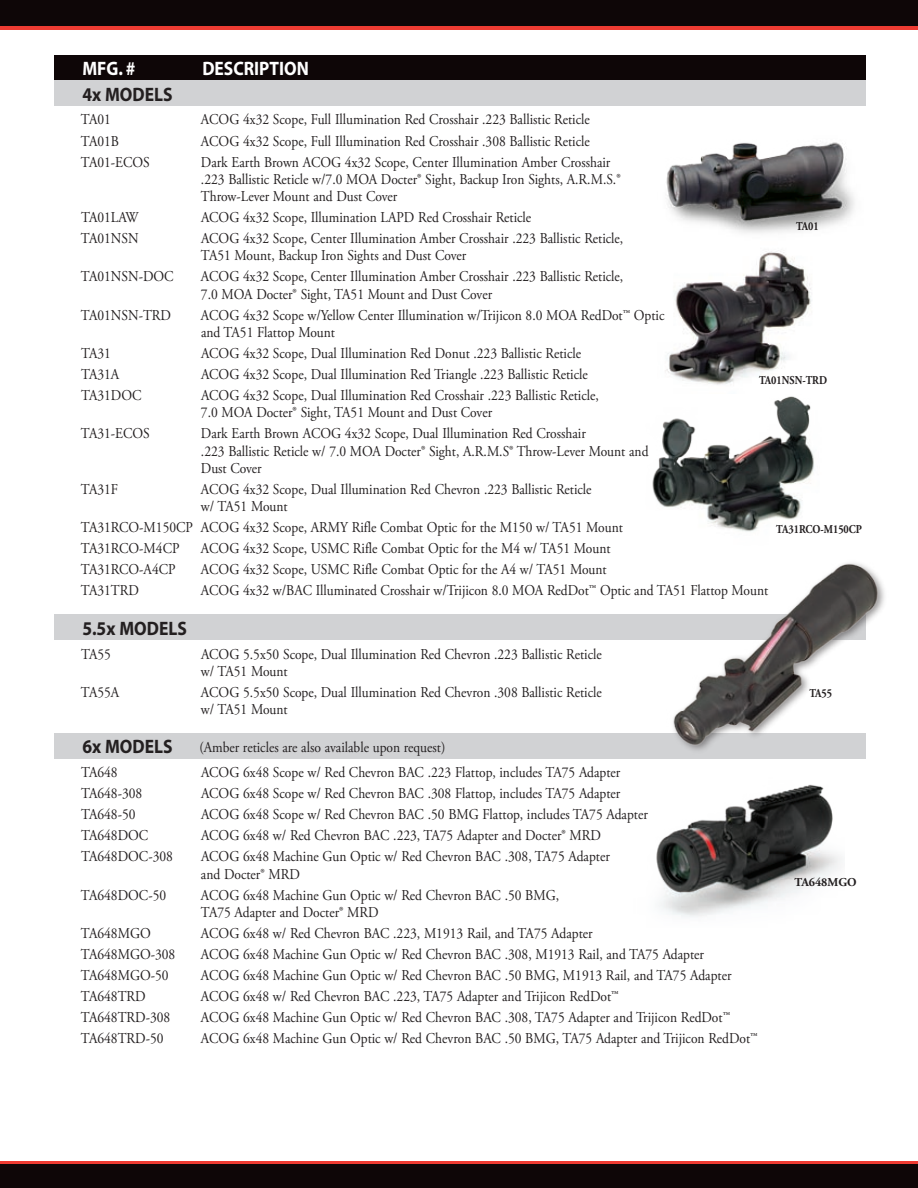
<style>
.page{position:relative;width:918px;height:1188px;background:#fff}
.page>*{position:absolute;margin:0;border:0;box-sizing:border-box;transform-origin:0 0}
.t1{font:700 19.5px "Myriad";color:#231f20;scale:.9 1}
.t2{font:700 19.5px "Myriad";color:#fff;scale:.9 1}
.t3{font:15px/17.2px "Adobe Garamond Pro";color:#231f20;scale:.9 1}
.t4{font:700 12px "Adobe Garamond Pro";color:#231f20;scale:.85 1}
.t5{font:700 12px "Adobe Garamond Pro";color:#231f20}
</style>
<div class="page">
<div style="left:54px;top:55px;width:811px;height:26px;background:#0e0607"></div>
<div style="left:0;top:1161px;width:918px;height:27px;background:#ee3b32"></div>
<div style="left:0;top:1164px;width:918px;height:24px;background:#0e0607"></div>
<div style="left:0;top:0;width:918px;height:29px;background:#ee3b32"></div>
<div style="left:0;top:0;width:918px;height:26px;background:#0e0607"></div>
<img style="left:652px;top:396px;width:162px;height:136px">
<div style="left:54px;top:80px;width:811px;height:26px;background:#d1d2d4"></div>
<div style="left:54px;top:614px;width:811px;height:26px;background:#d1d2d4"></div>
<div style="left:54px;top:733px;width:811px;height:26px;background:#d1d2d4"></div>
<img style="left:656px;top:784px;width:186px;height:133px">
<img style="left:665px;top:251px;width:147px;height:134px">
<img style="left:666px;top:142px;width:189px;height:91px">
<div style="left:669px;top:559px;width:219px;height:196px;background:#231f20;opacity:.5"></div>
<img style="left:669px;top:559px;width:213px;height:191px">
<h1 class="t2" style="left:82px;top:58px;width:61px">MFG. #</h1>
<h1 class="t2" style="left:202px;top:58px;width:120px">DESCRIPTION</h1>
<h1 class="t1" style="left:82px;top:84px;width:102px">4x MODELS</h1>
<p class="t3" style="left:81px;top:112px;width:35px">TA01</p>
<p class="t3" style="left:201px;top:112px;width:434px">ACOG 4x32 Scope, Full Illumination Red Crosshair .223 Ballistic Reticle</p>
<p class="t3" style="left:81px;top:133px;width:44px">TA01B</p>
<p class="t3" style="left:201px;top:133px;width:434px">ACOG 4x32 Scope, Full Illumination Red Crosshair .308 Ballistic Reticle</p>
<p class="t3" style="left:81px;top:154px;width:78px">TA01-ECOS</p>
<p class="t3" style="left:201px;top:154px;width:468px">Dark Earth Brown ACOG 4x32 Scope, Center Illumination Amber Crosshair .223 Ballistic Reticle w/7.0 MOA Docter® Sight, Backup Iron Sights, A.R.M.S.®<br>Throw-Lever Mount and Dust Cover</p>
<p class="t3" style="left:81px;top:209px;width:65px">TA01LAW</p>
<p class="t3" style="left:201px;top:209px;width:369px">ACOG 4x32 Scope, Illumination LAPD Red Crosshair Reticle</p>
<p class="t3" style="left:81px;top:230px;width:66px">TA01NSN</p>
<p class="t3" style="left:201px;top:230px;width:471px">ACOG 4x32 Scope, Center Illumination Amber Crosshair .223 Ballistic Reticle,<br>TA51 Mount, Backup Iron Sights and Dust Cover</p>
<p class="t3" style="left:81px;top:269px;width:104px">TA01NSN-DOC</p>
<p class="t3" style="left:201px;top:269px;width:471px">ACOG 4x32 Scope, Center Illumination Amber Crosshair .223 Ballistic Reticle,<br>7.0 MOA Docter® Sight, TA51 Mount and Dust Cover</p>
<p class="t3" style="left:81px;top:307px;width:102px">TA01NSN-TRD</p>
<p class="t3" style="left:201px;top:307px;width:516px">ACOG 4x32 Scope w/Yellow Center Illumination w/Trijicon 8.0 MOA RedDot™ Optic and TA51 Flattop Mount</p>
<p class="t3" style="left:81px;top:345px;width:35px">TA31</p>
<p class="t3" style="left:201px;top:345px;width:424px">ACOG 4x32 Scope, Dual Illumination Red Donut .223 Ballistic Reticle</p>
<p class="t3" style="left:81px;top:366px;width:44px">TA31A</p>
<p class="t3" style="left:201px;top:366px;width:431px">ACOG 4x32 Scope, Dual Illumination Red Triangle .223 Ballistic Reticle</p>
<p class="t3" style="left:81px;top:387px;width:69px">TA31DOC</p>
<p class="t3" style="left:201px;top:387px;width:443px">ACOG 4x32 Scope, Dual Illumination Red Crosshair .223 Ballistic Reticle,<br>7.0 MOA Docter® Sight, TA51 Mount and Dust Cover</p>
<p class="t3" style="left:81px;top:425px;width:78px">TA31-ECOS</p>
<p class="t3" style="left:201px;top:425px;width:499px">Dark Earth Brown ACOG 4x32 Scope, Dual Illumination Red Crosshair<br>.223 Ballistic Reticle w/ 7.0 MOA Docter® Sight, A.R.M.S® Throw-Lever Mount and<br>Dust Cover</p>
<p class="t3" style="left:81px;top:481px;width:43px">TA31F</p>
<p class="t3" style="left:201px;top:481px;width:436px">ACOG 4x32 Scope, Dual Illumination Red Chevron .223 Ballistic Reticle w/ TA51 Mount</p>
<p class="t3" style="left:81px;top:517px;width:604px;line-height:21px">TA31RCO-M150CP ACOG 4x32 Scope, ARMY Rifle Combat Optic for the M150 w/ TA51 Mount<br>TA31RCO-M4CP</p>
<p class="t3" style="left:201px;top:540px;width:457px">ACOG 4x32 Scope, USMC Rifle Combat Optic for the M4 w/ TA51 Mount</p>
<p class="t4" style="left:796px;top:220px;width:28px">TA01</p>
<p class="t4" style="left:759px;top:373px;width:81px">TA01NSN-TRD</p>
<p class="t4" style="left:776px;top:522px;width:103px">TA31RCO-M150CP</p>
<p class="t3" style="left:81px;top:561px;width:107px">TA31RCO-A4CP</p>
<p class="t3" style="left:201px;top:561px;width:452px">ACOG 4x32 Scope, USMC Rifle Combat Optic for the A4 w/ TA51 Mount</p>
<p class="t3" style="left:81px;top:582px;width:66px">TA31TRD</p>
<p class="t3" style="left:201px;top:582px;width:632px">ACOG 4x32 w/BAC Illuminated Crosshair w/Trijicon 8.0 MOA RedDot™ Optic and TA51 Flattop Mount</p>
<h1 class="t1" style="left:82px;top:618px;width:118px">5.5x MODELS</h1>
<p class="t3" style="left:81px;top:646px;width:35px">TA55</p>
<p class="t3" style="left:201px;top:646px;width:447px">ACOG 5.5x50 Scope, Dual Illumination Red Chevron .223 Ballistic Reticle w/ TA51 Mount</p>
<p class="t3" style="left:81px;top:684px;width:44px">TA55A</p>
<p class="t3" style="left:201px;top:684px;width:447px">ACOG 5.5x50 Scope, Dual Illumination Red Chevron .308 Ballistic Reticle w/ TA51 Mount</p>
<h1 class="t1" style="left:82px;top:736px;width:102px">6x MODELS</h1>
<p class="t3" style="left:199px;top:739px;width:275px">(Amber reticles are also available upon request)</p>
<p class="t3" style="left:81px;top:764px;width:42px">TA648</p>
<p class="t3" style="left:201px;top:764px;width:467px">ACOG 6x48 Scope w/ Red Chevron BAC .223 Flattop, includes TA75 Adapter</p>
<p class="t3" style="left:81px;top:785px;width:70px">TA648-308</p>
<p class="t3" style="left:201px;top:785px;width:467px">ACOG 6x48 Scope w/ Red Chevron BAC .308 Flattop, includes TA75 Adapter</p>
<p class="t3" style="left:81px;top:806px;width:62px">TA648-50</p>
<p class="t3" style="left:201px;top:806px;width:498px">ACOG 6x48 Scope w/ Red Chevron BAC .50 BMG Flattop, includes TA75 Adapter</p>
<p class="t3" style="left:81px;top:827px;width:76px">TA648DOC</p>
<p class="t3" style="left:201px;top:827px;width:446px">ACOG 6x48 w/ Red Chevron BAC .223, TA75 Adapter and Docter® MRD</p>
<p class="t3" style="left:81px;top:849px;width:104px">TA648DOC-308</p>
<p class="t3" style="left:201px;top:849px;width:456px">ACOG 6x48 Machine Gun Optic w/ Red Chevron BAC .308, TA75 Adapter and Docter® MRD</p>
<p class="t3" style="left:81px;top:887px;width:96px">TA648DOC-50</p>
<p class="t3" style="left:201px;top:887px;width:400px">ACOG 6x48 Machine Gun Optic w/ Red Chevron BAC .50 BMG,<br>TA75 Adapter and Docter® MRD</p>
<p class="t3" style="left:81px;top:925px;width:79px">TA648MGO</p>
<p class="t3" style="left:201px;top:925px;width:437px">ACOG 6x48 w/ Red Chevron BAC .223, M1913 Rail, and TA75 Adapter</p>
<p class="t3" style="left:81px;top:946px;width:106px">TA648MGO-308</p>
<p class="t3" style="left:201px;top:946px;width:560px">ACOG 6x48 Machine Gun Optic w/ Red Chevron BAC .308, M1913 Rail, and TA75 Adapter</p>
<p class="t3" style="left:81px;top:967px;width:99px">TA648MGO-50</p>
<p class="t3" style="left:201px;top:967px;width:591px">ACOG 6x48 Machine Gun Optic w/ Red Chevron BAC .50 BMG, M1913 Rail, and TA75 Adapter</p>
<p class="t3" style="left:81px;top:988px;width:74px">TA648TRD</p>
<p class="t3" style="left:201px;top:988px;width:466px">ACOG 6x48 w/ Red Chevron BAC .223, TA75 Adapter and Trijicon RedDot™</p>
<p class="t3" style="left:81px;top:1009px;width:101px">TA648TRD-308</p>
<p class="t3" style="left:201px;top:1009px;width:589px">ACOG 6x48 Machine Gun Optic w/ Red Chevron BAC .308, TA75 Adapter and Trijicon RedDot™</p>
<p class="t3" style="left:81px;top:1030px;width:93px">TA648TRD-50</p>
<p class="t3" style="left:201px;top:1030px;width:620px">ACOG 6x48 Machine Gun Optic w/ Red Chevron BAC .50 BMG, TA75 Adapter and Trijicon RedDot™</p>
<p class="t4" style="left:809px;top:687px;width:28px">TA55</p>
<p class="t5" style="left:795px;top:875px;width:64px">TA648MGO</p>
</div>
